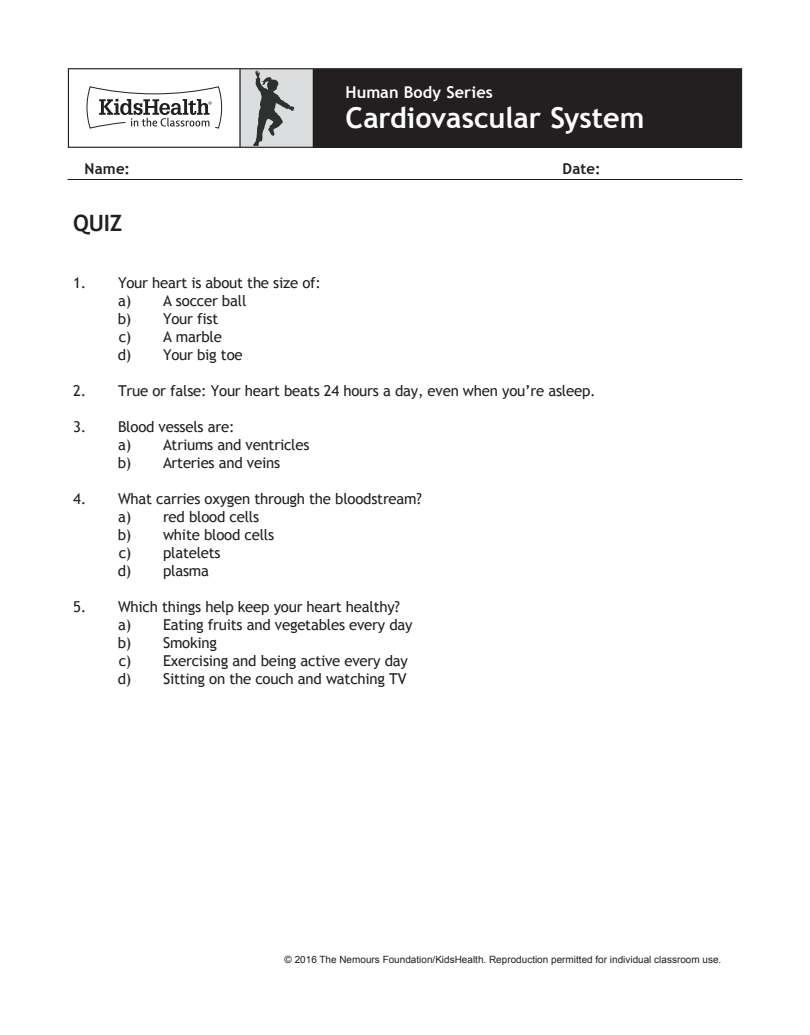
<style>
.page{position:relative;width:810px;height:1035px;background:#fff}
.page>*{position:absolute;margin:0;border:0;box-sizing:border-box;transform-origin:0 0}
.t1{font:700 28.75px "Trebuchet MS";letter-spacing:-.005em;color:#fff}
.t2{font:700 22.5px "Trebuchet MS";color:#231f20}
.t3{font:700 16.25px "Trebuchet MS";letter-spacing:.005em;color:#fff}
.t4{font:15px/18px "Trebuchet MS";letter-spacing:-.015em;color:#231f20}
.t5{font:700 15px "Trebuchet MS";letter-spacing:.015em;color:#231f20}
.t6{font:10px "Arial";color:#231f20}
</style>
<div class="page">
<div style="left:240px;top:69px;width:73px;height:78px;background:#dcdddf"></div>
<div style="left:313px;top:69px;width:428px;height:78px;background:#231f20"></div>
<svg style="left:86px;top:86px;width:136px;height:43px"></svg>
<hr style="left:239px;top:69px;width:2px;height:78px;background:#231f20">
<div style="left:68px;top:68px;width:674px;height:80px;border:1px solid #231f20"></div>
<svg style="left:253px;top:70px;width:41px;height:76px"></svg>
<hr style="left:68px;top:179px;width:674px;height:1px;background:#231f20">
<p class="t3" style="left:346px;top:82px;width:149px">Human Body Series</p>
<h1 class="t1" style="left:346px;top:100px;width:300px">Cardiovascular System</h1>
<p class="t5" style="left:84px;top:159px;width:47px">Name:</p>
<p class="t5" style="left:562px;top:159px;width:40px">Date:</p>
<h2 class="t2" style="left:73px;top:209px;width:51px">QUIZ</h2>
<p class="t4" style="left:118px;top:274px;width:205px;text-indent:-45px">1. Your heart is about the size of: a) A soccer ball<br>b) Your fist<br>c) A marble<br>d) Your big toe</p>
<p class="t4" style="left:73px;top:382px;width:524px">2. True or false: Your heart beats 24 hours a day, even when you’re asleep.</p>
<p class="t4" style="left:118px;top:418px;width:193px;text-indent:-45px">3. Blood vessels are:<br>a) Atriums and ventricles b) Arteries and veins</p>
<p class="t4" style="left:118px;top:490px;width:306px;text-indent:-45px">4. What carries oxygen through the bloodstream? a) red blood cells<br>b) white blood cells<br>c) platelets<br>d) plasma</p>
<p class="t4" style="left:118px;top:598px;width:296px;text-indent:-45px">5. Which things help keep your heart healthy? a) Eating fruits and vegetables every day b) Smoking<br>c) Exercising and being active every day d) Sitting on the couch and watching TV</p>
<p class="t6" style="left:285px;top:953px;width:438px">© 2016 The Nemours Foundation/KidsHealth. Reproduction permitted for individual classroom use.</p>
</div>
